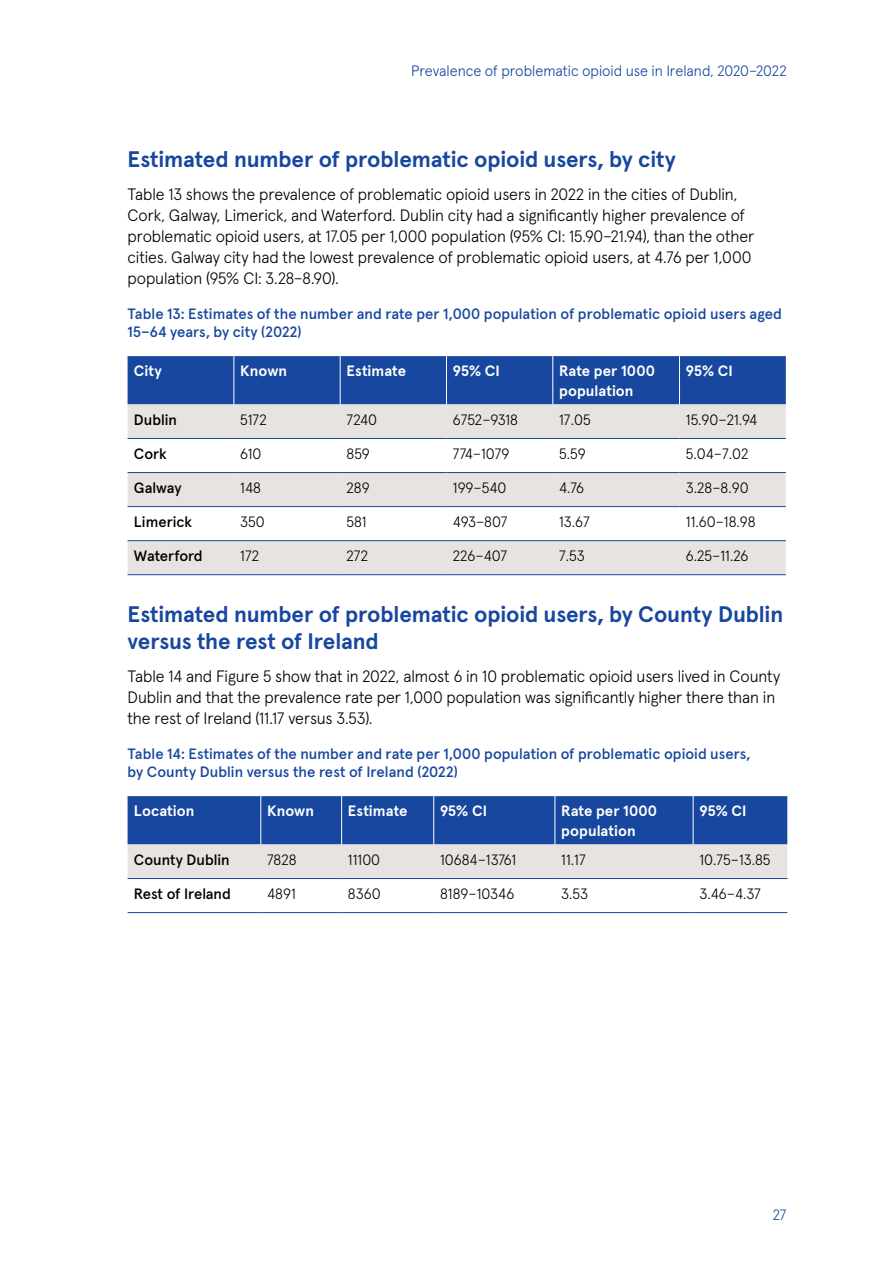
<style>
.page{position:relative;width:893px;height:1263px;background:#fff}
.page>*{position:absolute;margin:0;border:0;box-sizing:border-box;transform-origin:0 0}
.t1{font:700 22.5px/27px "Apercu Pro";letter-spacing:-.01em;color:#17479e}
.HRB_Body{font:300 16.5px/21px "Apercu Pro";letter-spacing:-.005em;color:#000}
.Figure_Heading{font:500 15px/18px "Apercu Pro";color:#17479e}
.Table_Body{font:300 15px "Apercu Pro";color:#000}
.Table_Header{font:700 15px/19.5px "Apercu Pro";color:#fff}
.Table_Body-2{font:500 15px "Apercu Pro";color:#000}
.t2{font:300 15px "Apercu Pro";letter-spacing:-.005em;color:#17479e}
</style>
<div class="page">
<div style="left:128px;top:356px;width:658px;height:48px;background:#17479e"></div>
<svg style="left:128px;top:404px;width:658px;height:170px;fill:#e6e3e1"></svg>
<hr style="left:233px;top:356px;width:1px;height:48px;background:#fff">
<hr style="left:340px;top:356px;width:1px;height:48px;background:#fff">
<hr style="left:446px;top:356px;width:1px;height:48px;background:#fff">
<hr style="left:552px;top:356px;width:1px;height:48px;background:#fff">
<hr style="left:679px;top:356px;width:1px;height:48px;background:#fff">
<hr style="left:128px;top:438px;width:106px;height:1px;background:#17479e">
<hr style="left:234px;top:438px;width:106px;height:1px;background:#17479e">
<hr style="left:340px;top:438px;width:106px;height:1px;background:#17479e">
<hr style="left:446px;top:438px;width:107px;height:1px;background:#17479e">
<hr style="left:553px;top:438px;width:126px;height:1px;background:#17479e">
<hr style="left:679px;top:438px;width:107px;height:1px;background:#17479e">
<hr style="left:128px;top:472px;width:106px;height:1px;background:#17479e">
<hr style="left:234px;top:472px;width:106px;height:1px;background:#17479e">
<hr style="left:340px;top:472px;width:106px;height:1px;background:#17479e">
<hr style="left:446px;top:472px;width:107px;height:1px;background:#17479e">
<hr style="left:553px;top:472px;width:126px;height:1px;background:#17479e">
<hr style="left:679px;top:472px;width:107px;height:1px;background:#17479e">
<hr style="left:128px;top:506px;width:106px;height:1px;background:#17479e">
<hr style="left:234px;top:506px;width:106px;height:1px;background:#17479e">
<hr style="left:340px;top:506px;width:106px;height:1px;background:#17479e">
<hr style="left:446px;top:506px;width:107px;height:1px;background:#17479e">
<hr style="left:553px;top:506px;width:126px;height:1px;background:#17479e">
<hr style="left:679px;top:506px;width:107px;height:1px;background:#17479e">
<hr style="left:128px;top:540px;width:106px;height:1px;background:#17479e">
<hr style="left:234px;top:540px;width:106px;height:1px;background:#17479e">
<hr style="left:340px;top:540px;width:106px;height:1px;background:#17479e">
<hr style="left:446px;top:540px;width:107px;height:1px;background:#17479e">
<hr style="left:553px;top:540px;width:126px;height:1px;background:#17479e">
<hr style="left:679px;top:540px;width:107px;height:1px;background:#17479e">
<hr style="left:128px;top:574px;width:106px;height:1px;background:#17479e">
<hr style="left:234px;top:574px;width:106px;height:1px;background:#17479e">
<hr style="left:340px;top:574px;width:106px;height:1px;background:#17479e">
<hr style="left:446px;top:574px;width:107px;height:1px;background:#17479e">
<hr style="left:553px;top:574px;width:126px;height:1px;background:#17479e">
<hr style="left:679px;top:574px;width:107px;height:1px;background:#17479e">
<svg style="left:128px;top:796px;width:659px;height:82px;background:#6d88ba"></svg>
<hr style="left:260px;top:796px;width:1px;height:48px;background:#fff">
<hr style="left:341px;top:796px;width:1px;height:48px;background:#fff">
<hr style="left:433px;top:796px;width:1px;height:48px;background:#fff">
<hr style="left:555px;top:796px;width:1px;height:48px;background:#fff">
<hr style="left:693px;top:796px;width:1px;height:48px;background:#fff">
<hr style="left:128px;top:912px;width:133px;height:1px;background:#17479e">
<hr style="left:261px;top:912px;width:81px;height:1px;background:#17479e">
<hr style="left:342px;top:912px;width:92px;height:1px;background:#17479e">
<hr style="left:434px;top:912px;width:121px;height:1px;background:#17479e">
<hr style="left:555px;top:912px;width:138px;height:1px;background:#17479e">
<hr style="left:693px;top:912px;width:94px;height:1px;background:#17479e">
<hr style="left:128px;top:878px;width:133px;height:1px;background:#17479e">
<hr style="left:261px;top:878px;width:81px;height:1px;background:#17479e">
<hr style="left:342px;top:878px;width:92px;height:1px;background:#17479e">
<hr style="left:434px;top:878px;width:121px;height:1px;background:#17479e">
<hr style="left:555px;top:878px;width:138px;height:1px;background:#17479e">
<hr style="left:693px;top:878px;width:94px;height:1px;background:#17479e">
<p class="t2" style="left:411px;top:59px;width:377px">Prevalence of problematic opioid use in Ireland, 2020–2022</p>
<h2 class="t1" style="left:128px;top:144px;width:550px">Estimated number of problematic opioid users, by city</h2>
<p class="HRB_Body" style="left:128px;top:183px;width:628px">Table 13 shows the prevalence of problematic opioid users in 2022 in the cities of Dublin, Cork, Galway, Limerick, and Waterford. Dublin city had a significantly higher prevalence of problematic opioid users, at 17.05 per 1,000 population (95% CI: 15.90–21.94), than the other cities. Galway city had the lowest prevalence of problematic opioid users, at 4.76 per 1,000 population (95% CI: 3.28–8.90).</p>
<p class="Figure_Heading" style="left:128px;top:304px;width:656px">Table 13: Estimates of the number and rate per 1,000 population of problematic opioid users aged<br>15–64 years, by city (2022)</p>
<p class="Table_Header" style="left:134px;top:360px;width:29px">City</p>
<p class="Table_Header" style="left:240px;top:360px;width:48px">Known</p>
<p class="Table_Header" style="left:347px;top:360px;width:61px">Estimate</p>
<p class="Table_Header" style="left:453px;top:360px;width:49px">95% CI</p>
<p class="Table_Header" style="left:559px;top:360px;width:97px">Rate per 1000 population</p>
<p class="Table_Header" style="left:686px;top:360px;width:49px">95% CI</p>
<p class="Table_Body-2" style="left:134px;top:408px;width:45px">Dublin</p>
<p class="Table_Body" style="left:240px;top:408px;width:28px">5172</p>
<p class="Table_Body" style="left:347px;top:408px;width:32px">7240</p>
<p class="Table_Body" style="left:453px;top:408px;width:67px">6752–9318</p>
<p class="Table_Body" style="left:559px;top:408px;width:33px">17.05</p>
<p class="Table_Body" style="left:686px;top:408px;width:73px">15.90–21.94</p>
<p class="Table_Body-2" style="left:134px;top:442px;width:34px">Cork</p>
<p class="Table_Body" style="left:240px;top:442px;width:23px">610</p>
<p class="Table_Body" style="left:347px;top:442px;width:25px">859</p>
<p class="Table_Body" style="left:453px;top:442px;width:58px">774–1079</p>
<p class="Table_Body" style="left:559px;top:442px;width:28px">5.59</p>
<p class="Table_Body" style="left:686px;top:442px;width:64px">5.04–7.02</p>
<p class="Table_Body-2" style="left:134px;top:476px;width:49px">Galway</p>
<p class="Table_Body" style="left:240px;top:476px;width:22px">148</p>
<p class="Table_Body" style="left:347px;top:476px;width:25px">289</p>
<p class="Table_Body" style="left:453px;top:476px;width:55px">199–540</p>
<p class="Table_Body" style="left:559px;top:476px;width:26px">4.76</p>
<p class="Table_Body" style="left:686px;top:476px;width:64px">3.28–8.90</p>
<p class="Table_Body-2" style="left:134px;top:510px;width:60px">Limerick</p>
<p class="Table_Body" style="left:240px;top:510px;width:26px">350</p>
<p class="Table_Body" style="left:347px;top:510px;width:22px">581</p>
<p class="Table_Body" style="left:453px;top:510px;width:56px">493–807</p>
<p class="Table_Body" style="left:559px;top:510px;width:32px">13.67</p>
<p class="Table_Body" style="left:686px;top:510px;width:71px">11.60–18.98</p>
<p class="Table_Body-2" style="left:134px;top:544px;width:70px">Waterford</p>
<p class="Table_Body" style="left:240px;top:544px;width:21px">172</p>
<p class="Table_Body" style="left:347px;top:544px;width:23px">272</p>
<p class="Table_Body" style="left:453px;top:544px;width:56px">226–407</p>
<p class="Table_Body" style="left:559px;top:544px;width:27px">7.53</p>
<p class="Table_Body" style="left:686px;top:544px;width:64px">6.25–11.26</p>
<h2 class="t1" style="left:128px;top:599px;width:657px">Estimated number of problematic opioid users, by County Dublin versus the rest of Ireland</h2>
<p class="HRB_Body" style="left:128px;top:665px;width:654px">Table 14 and Figure 5 show that in 2022, almost 6 in 10 problematic opioid users lived in County<br>Dublin and that the prevalence rate per 1,000 population was significantly higher there than in the rest of Ireland (11.17 versus 3.53).</p>
<p class="Figure_Heading" style="left:128px;top:744px;width:624px">Table 14: Estimates of the number and rate per 1,000 population of problematic opioid users, by County Dublin versus the rest of Ireland (2022)</p>
<p class="Table_Header" style="left:134px;top:800px;width:62px">Location</p>
<p class="Table_Header" style="left:267px;top:800px;width:48px">Known</p>
<p class="Table_Header" style="left:348px;top:800px;width:61px">Estimate</p>
<p class="Table_Header" style="left:440px;top:800px;width:49px">95% CI</p>
<p class="Table_Header" style="left:561px;top:800px;width:97px">Rate per 1000 population</p>
<p class="Table_Header" style="left:699px;top:800px;width:49px">95% CI</p>
<p class="Table_Body-2" style="left:134px;top:848px;width:97px">County Dublin</p>
<p class="Table_Body" style="left:267px;top:848px;width:31px">7828</p>
<p class="Table_Body" style="left:348px;top:848px;width:34px">11100</p>
<p class="Table_Body" style="left:440px;top:848px;width:78px">10684–13761</p>
<p class="Table_Body" style="left:561px;top:848px;width:26px">11.17</p>
<p class="Table_Body" style="left:699px;top:848px;width:72px">10.75–13.85</p>
<p class="Table_Body-2" style="left:134px;top:882px;width:98px">Rest of Ireland</p>
<p class="Table_Body" style="left:267px;top:882px;width:30px">4891</p>
<p class="Table_Body" style="left:348px;top:882px;width:34px">8360</p>
<p class="Table_Body" style="left:440px;top:882px;width:76px">8189–10346</p>
<p class="Table_Body" style="left:561px;top:882px;width:28px">3.53</p>
<p class="Table_Body" style="left:699px;top:882px;width:63px">3.46–4.37</p>
<p class="t2" style="left:773px;top:1204px;width:15px">27</p>
</div>
